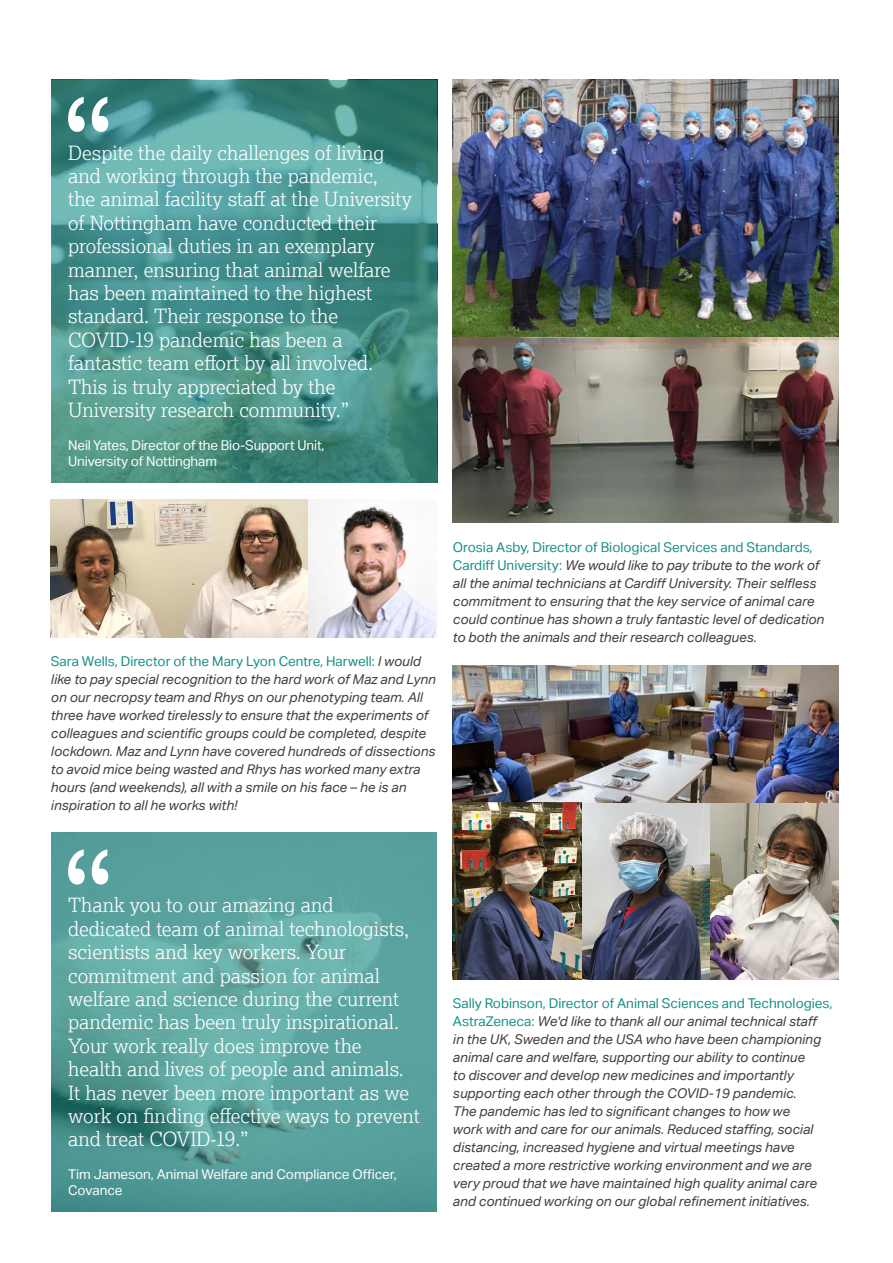
<style>
.page{position:relative;width:893px;height:1263px;background:#fff}
.page>*{position:absolute;margin:0;border:0;box-sizing:border-box;transform-origin:0 0}
.Quotes{font:300 19.5px/23.4px "NC3 Rs Lexia";color:#fff}
.subhead_white_box{font:italic 13.5px/18px "Aktiv Grotesk";color:#424041}
.Quotes-2{font:13.5px/16.2px "Aktiv Grotesk";letter-spacing:-.01em;color:#fff}
.s1{font-style:normal;color:#148e87}
</style>
<div class="page">
<svg style="left:51px;top:832px;width:386px;height:380px;background:#58a19d"></svg>
<svg style="left:51px;top:80px;width:386px;height:403px;background:#4b938d"></svg>
<img style="left:453px;top:80px;width:386px;height:442px">
<img style="left:453px;top:665px;width:386px;height:315px">
<svg style="left:68px;top:97px;width:40px;height:35px"></svg>
<svg style="left:68px;top:849px;width:40px;height:35px"></svg>
<img style="left:51px;top:500px;width:386px;height:137px">
<p class="Quotes" style="left:68px;top:140px;width:345px">Despite the daily challenges of living and working through the pandemic,<br>the animal facility staff at the University of Nottingham have conducted their professional duties in an exemplary manner, ensuring that animal welfare has been maintained to the highest standard. Their response to the COVID-19 pandemic has been a fantastic team effort by all involved.<br>This is truly appreciated by the University research community.”</p>
<p class="Quotes-2" style="left:68px;top:436px;width:258px">Neil Yates, Director of the Bio-Support Unit,<br>University of Nottingham</p>
<p class="subhead_white_box" style="left:51px;top:652px;width:386px"><span class="s1">Sara Wells, Director of the Mary Lyon Centre, Harwell:</span> I would like to pay special recognition to the hard work of Maz and Lynn on our necropsy team and Rhys on our phenotyping team. All three have worked tirelessly to ensure that the experiments of colleagues and scientific groups could be completed, despite lockdown. Maz and Lynn have covered hundreds of dissections to avoid mice being wasted and Rhys has worked many extra hours (and weekends), all with a smile on his face – he is an inspiration to all he works with!</p>
<p class="subhead_white_box" style="left:453px;top:538px;width:373px"><span class="s1">Orosia Asby, Director of Biological Services and Standards, Cardiff University:</span> We would like to pay tribute to the work of all the animal technicians at Cardiff University. Their selfless commitment to ensuring that the key service of animal care could continue has shown a truly fantastic level of dedication to both the animals and their research colleagues.</p>
<p class="Quotes" style="left:68px;top:893px;width:353px">Thank you to our amazing and dedicated team of animal technologists, scientists and key workers. Your commitment and passion for animal welfare and science during the current pandemic has been truly inspirational.<br>Your work really does improve the health and lives of people and animals.<br>It has never been more important as we work on finding effective ways to prevent and treat COVID-19.”</p>
<p class="Quotes-2" style="left:68px;top:1166px;width:330px">Tim Jameson, Animal Welfare and Compliance Officer,<br>Covance</p>
<p class="subhead_white_box" style="left:453px;top:994px;width:381px"><span class="s1">Sally Robinson, Director of Animal Sciences and Technologies, AstraZeneca:</span> We'd like to thank all our animal technical staff in the UK, Sweden and the USA who have been championing animal care and welfare, supporting our ability to continue<br>to discover and develop new medicines and importantly supporting each other through the COVID-19 pandemic.<br>The pandemic has led to significant changes to how we<br>work with and care for our animals. Reduced staffing, social distancing, increased hygiene and virtual meetings have created a more restrictive working environment and we are very proud that we have maintained high quality animal care and continued working on our global refinement initiatives.</p>
</div>
